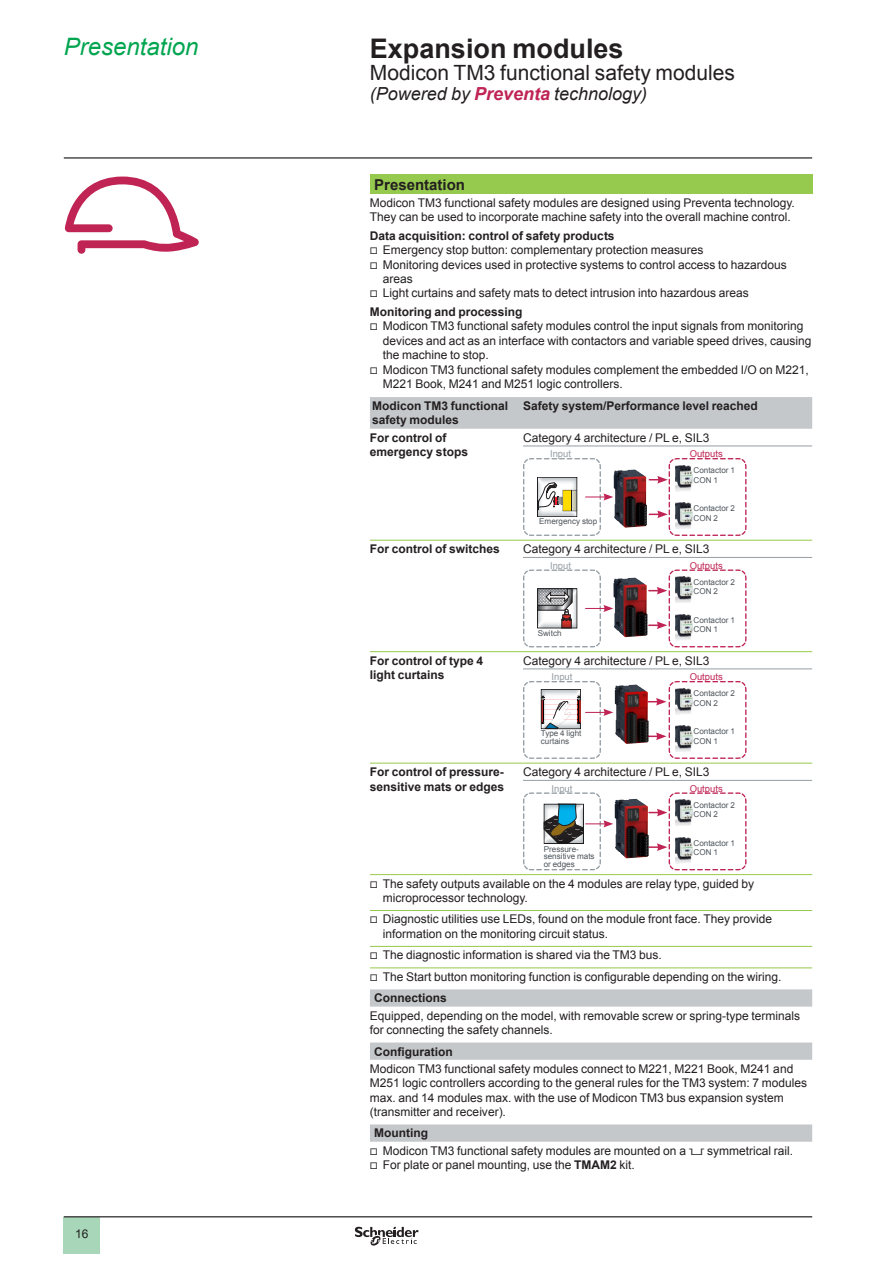
<style>
.page{position:relative;width:893px;height:1263px;background:#fff}
.page>*{position:absolute;margin:0;border:0;box-sizing:border-box;transform-origin:0 0}
._0_TitleLev1{font:700 27px "Arial";color:#231f20}
._0_Topic{font:italic 24px "Arial";color:#00a54f}
._0_TitleLev2{font:21px "Arial";color:#231f20}
._0_TitleLev3{font:italic 18px "Arial";color:#231f20}
._1_Section_3__10{font:700 15px "Arial";color:#231f20}
._1_List_Cube2__8{font:12px/14.4px "Arial";color:#231f20}
._1_Text__8{font:12px/14.4px "Arial";color:#231f20}
._1_Section_4__8{font:700 12px/14.4px "Arial";color:#231f20}
.t1{font:9.45px "Arial";color:#bf2454}
.t2{font:9.45px "Arial";color:#959ea4}
.t3{font:8.1px/9.4px "Arial";color:#4d545a}
.s1{font-weight:700;color:#bf2454}
.s2{font-family:"Graph Schneider"}
.s3{font-weight:700}
</style>
<div class="page">
<hr style="left:64px;top:157px;width:748px;height:2px;background:#231f20">
<div style="left:64px;top:1217px;width:36px;height:37px;background:#a7d7b8"></div>
<hr style="left:64px;top:1216px;width:748px;height:1px;background:#231f20">
<svg style="left:355px;top:1226px;width:64px;height:20px"></svg>
<div style="left:370px;top:174px;width:442px;height:20px;background:#96ca4e"></div>
<svg style="left:370px;top:397px;width:442px;height:745px"></svg>
<hr style="left:523px;top:446px;width:289px;height:1px;background:#959ea4">
<hr style="left:370px;top:540px;width:153px;height:1px;background:#96ca4e">
<hr style="left:523px;top:540px;width:289px;height:1px;background:#96ca4e">
<hr style="left:523px;top:557px;width:289px;height:1px;background:#959ea4">
<hr style="left:370px;top:651px;width:153px;height:1px;background:#96ca4e">
<hr style="left:523px;top:651px;width:289px;height:1px;background:#96ca4e">
<hr style="left:523px;top:668px;width:289px;height:1px;background:#959ea4">
<hr style="left:370px;top:763px;width:153px;height:1px;background:#96ca4e">
<hr style="left:523px;top:763px;width:289px;height:1px;background:#96ca4e">
<hr style="left:523px;top:780px;width:289px;height:1px;background:#959ea4">
<hr style="left:370px;top:910px;width:153px;height:1px;background:#96ca4e">
<hr style="left:523px;top:910px;width:289px;height:1px;background:#96ca4e">
<hr style="left:370px;top:946px;width:153px;height:1px;background:#96ca4e">
<hr style="left:523px;top:946px;width:289px;height:1px;background:#96ca4e">
<hr style="left:370px;top:967px;width:153px;height:1px;background:#96ca4e">
<hr style="left:523px;top:967px;width:289px;height:1px;background:#96ca4e">
<hr style="left:370px;top:874px;width:153px;height:1px;background:#96ca4e">
<hr style="left:523px;top:874px;width:289px;height:1px;background:#96ca4e">
<svg style="left:522px;top:457px;width:91px;height:80px"></svg>
<svg style="left:649px;top:457px;width:98px;height:80px"></svg>
<img style="left:614px;top:469px;width:33px;height:59px">
<svg style="left:649px;top:569px;width:98px;height:79px"></svg>
<svg style="left:522px;top:569px;width:91px;height:79px"></svg>
<img style="left:613px;top:578px;width:34px;height:59px">
<svg style="left:522px;top:680px;width:91px;height:79px"></svg>
<svg style="left:648px;top:680px;width:99px;height:79px"></svg>
<img style="left:615px;top:684px;width:34px;height:60px">
<svg style="left:522px;top:792px;width:91px;height:79px"></svg>
<svg style="left:649px;top:792px;width:98px;height:79px"></svg>
<img style="left:615px;top:799px;width:34px;height:59px">
<svg style="left:65px;top:176px;width:134px;height:78px"></svg>
<p class="_0_Topic" style="left:64px;top:31px;width:136px">Presentation</p>
<p class="_0_TitleLev1" style="left:370px;top:30px;width:255px">Expansion modules</p>
<p class="_0_TitleLev2" style="left:370px;top:59px;width:366px">Modicon TM3 functional safety modules</p>
<p class="_0_TitleLev3" style="left:370px;top:82px;width:279px">(Powered by <span class="s1">Preventa</span> technology)</p>
<p class="_1_Section_3__10" style="left:374px;top:174px;width:92px">Presentation</p>
<p class="_1_Text__8" style="left:370px;top:195px;width:426px">Modicon TM3 functional safety modules are designed using Preventa technology.<br>They can be used to incorporate machine safety into the overall machine control.</p>
<p class="_1_Section_4__8" style="left:370px;top:229px;width:246px">Data acquisition: control of safety products</p>
<p class="_1_List_Cube2__8" style="left:370px;top:243px;width:335px"><span class="s2">v</span> Emergency stop button: complementary protection measures</p>
<p class="_1_List_Cube2__8" style="left:383px;top:257px;width:406px;text-indent:-13px"><span class="s2">v</span> Monitoring devices used in protective systems to control access to hazardous areas</p>
<p class="_1_List_Cube2__8" style="left:370px;top:286px;width:380px"><span class="s2">v</span> Light curtains and safety mats to detect intrusion into hazardous areas</p>
<p class="_1_Section_4__8" style="left:370px;top:305px;width:154px">Monitoring and processing</p>
<p class="_1_List_Cube2__8" style="left:383px;top:319px;width:430px;text-indent:-13px"><span class="s2">v</span> Modicon TM3 functional safety modules control the input signals from monitoring devices and act as an interface with contactors and variable speed drives, causing the machine to stop.</p>
<p class="_1_List_Cube2__8" style="left:383px;top:362px;width:427px;text-indent:-13px"><span class="s2">v</span> Modicon TM3 functional safety modules complement the embedded I/O on M221,<br>M221 Book, M241 and M251 logic controllers.</p>
<p class="_1_Section_4__8" style="left:372px;top:399px;width:137px">Modicon TM3 functional safety modules</p>
<p class="_1_Section_4__8" style="left:523px;top:399px;width:236px">Safety system/Performance level reached</p>
<p class="_1_Section_4__8" style="left:370px;top:431px;width:100px">For control of emergency stops</p>
<p class="_1_Text__8" style="left:523px;top:430px;width:188px">Category 4 architecture / PL e, SIL3</p>
<p class="t3" style="left:693px;top:466px;width:43px">Contactor 1<br>CON 1</p>
<p class="t3" style="left:539px;top:517px;width:60px">Emergency stop</p>
<p class="t2" style="left:550px;top:448px;width:23px">Input</p>
<p class="t1" style="left:690px;top:448px;width:35px">Outputs</p>
<p class="t3" style="left:693px;top:504px;width:43px">Contactor 2<br>CON 2</p>
<p class="_1_Section_4__8" style="left:370px;top:542px;width:132px">For control of switches</p>
<p class="_1_Text__8" style="left:523px;top:542px;width:188px">Category 4 architecture / PL e, SIL3</p>
<p class="t3" style="left:693px;top:577px;width:43px">Contactor 2<br>CON 2</p>
<p class="t3" style="left:538px;top:628px;width:25px">Switch</p>
<p class="t2" style="left:550px;top:559px;width:23px">Input</p>
<p class="t1" style="left:690px;top:559px;width:35px">Outputs</p>
<p class="t3" style="left:693px;top:615px;width:43px">Contactor 1<br>CON 1</p>
<p class="_1_Section_4__8" style="left:370px;top:654px;width:115px">For control of type 4 light curtains</p>
<p class="_1_Text__8" style="left:523px;top:653px;width:188px">Category 4 architecture / PL e, SIL3</p>
<p class="t3" style="left:693px;top:689px;width:43px">Contactor 2<br>CON 2</p>
<p class="t3" style="left:541px;top:729px;width:42px;line-height:8.1px">Type 4 light curtains</p>
<p class="t3" style="left:693px;top:727px;width:43px">Contactor 1<br>CON 1</p>
<p class="t2" style="left:551px;top:670px;width:23px">Input</p>
<p class="t1" style="left:690px;top:670px;width:35px">Outputs</p>
<p class="_1_Section_4__8" style="left:370px;top:765px;width:136px">For control of pressure&shy;sensitive mats or edges</p>
<p class="_1_Text__8" style="left:523px;top:765px;width:188px">Category 4 architecture / PL e, SIL3</p>
<p class="t3" style="left:693px;top:800px;width:43px">Contactor 2<br>CON 2</p>
<p class="t3" style="left:544px;top:845px;width:52px;line-height:7.5px">Pressure&shy;sensitive mats or edges</p>
<p class="t3" style="left:693px;top:838px;width:43px">Contactor 1<br>CON 1</p>
<p class="t2" style="left:551px;top:782px;width:23px">Input</p>
<p class="t1" style="left:690px;top:782px;width:35px">Outputs</p>
<p class="_1_Text__8" style="left:75px;top:1227px;width:15px">16</p>
<p class="_1_List_Cube2__8" style="left:383px;top:876px;width:373px;text-indent:-13px"><span class="s2">v</span> The safety outputs available on the 4 modules are relay type, guided by microprocessor technology.</p>
<p class="_1_List_Cube2__8" style="left:383px;top:912px;width:391px;text-indent:-13px"><span class="s2">v</span> Diagnostic utilities use LEDs, found on the module front face. They provide information on the monitoring circuit status.</p>
<p class="_1_List_Cube2__8" style="left:370px;top:948px;width:293px"><span class="s2">v</span> The diagnostic information is shared via the TM3 bus.</p>
<p class="_1_List_Cube2__8" style="left:370px;top:969px;width:413px"><span class="s2">v</span> The Start button monitoring function is configurable depending on the wiring.</p>
<p class="_1_Section_4__8" style="left:374px;top:991px;width:74px">Connections</p>
<p class="_1_Text__8" style="left:370px;top:1008px;width:432px">Equipped, depending on the model, with removable screw or spring-type terminals for connecting the safety channels.</p>
<p class="_1_Section_4__8" style="left:374px;top:1044px;width:80px">Configuration</p>
<p class="_1_Text__8" style="left:370px;top:1061px;width:439px">Modicon TM3 functional safety modules connect to M221, M221 Book, M241 and M251 logic controllers according to the general rules for the TM3 system: 7 modules max. and 14 modules max. with the use of Modicon TM3 bus expansion system (transmitter and receiver).</p>
<p class="_1_Section_4__8" style="left:374px;top:1126px;width:55px">Mounting</p>
<p class="_1_List_Cube2__8" style="left:370px;top:1143px;width:425px"><span class="s2">v</span> Modicon TM3 functional safety modules are mounted on a <span class="s2">5</span> symmetrical rail.</p>
<p class="_1_List_Cube2__8" style="left:370px;top:1158px;width:266px"><span class="s2">v</span> For plate or panel mounting, use the <span class="s3">TMAM2</span> kit.</p>
</div>
